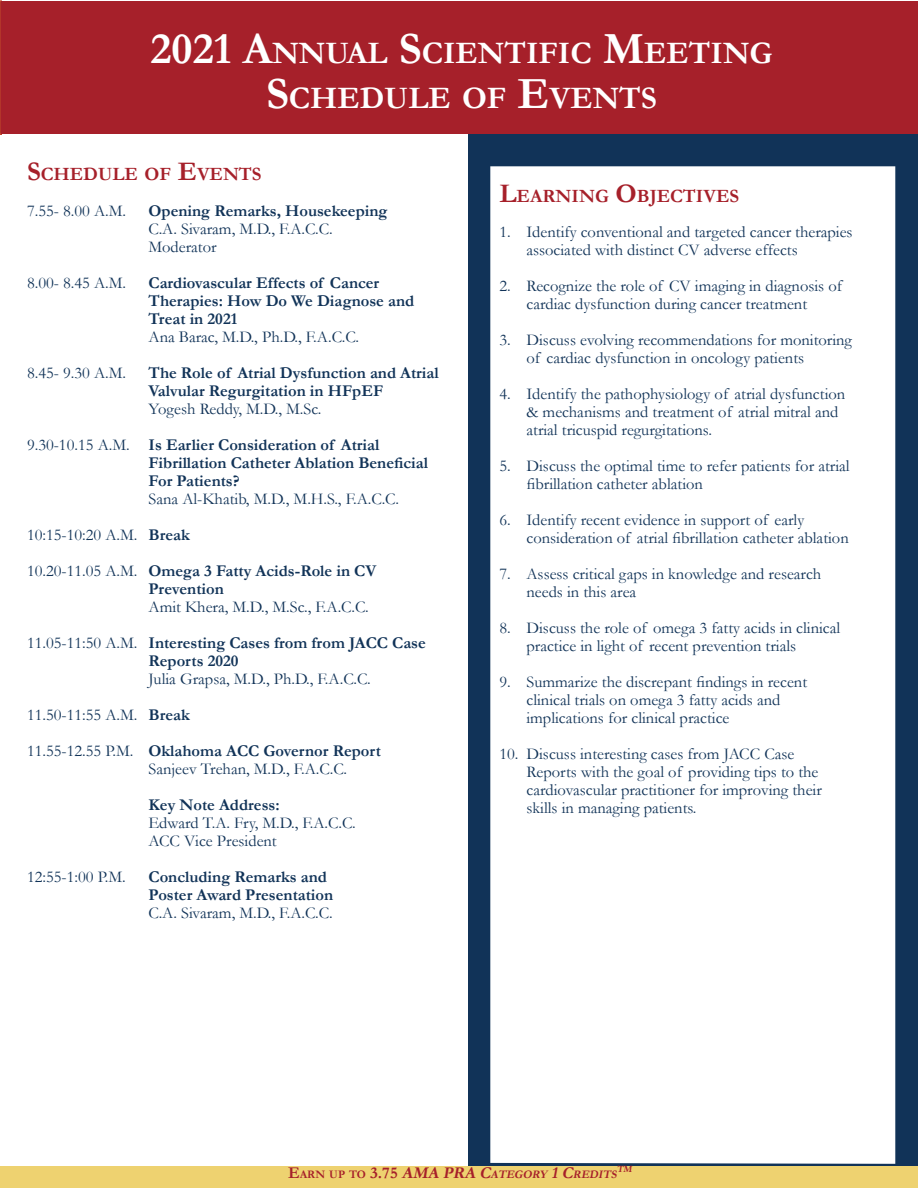
<style>
.page{position:relative;width:918px;height:1188px;background:#fff}
.page>*{position:absolute;margin:0;border:0;box-sizing:border-box;transform-origin:0 0}
.t1{font:700 31.5px "Garamond";color:#fff}
.t2{font:700 18.9px "Garamond";color:#a6202a}
.t3{font:16.5px/18px "Garamond";color:#113358}
.t4{font:700 16.5px/18px "Garamond";color:#113358}
.t5{font:italic 700 16.5px "Garamond";color:#a6202a}
.t6{font:italic 700 11.55px "Garamond";color:#a6202a}
.t7{font:700 11.55px "Garamond";color:#a6202a}
.t8{font:italic 700 9.6px "Garamond";color:#a6202a}
.s1{font-size:45px}
.s2{font-size:27px}
.s3{font-weight:400}
.s4{font-weight:700}
.s5{font-size:16.5px}
.s6{font-style:italic;font-size:16.5px}
</style>
<div class="page">
<div style="left:468px;top:134px;width:450px;height:1033px;background:#113358"></div>
<svg style="left:490px;top:166px;width:405px;height:998px"></svg>
<svg style="left:0;top:0;width:2px;height:135px"></svg>
<div style="left:1px;top:1px;width:917px;height:133px;background:#a6202a"></div>
<div style="left:0;top:1167px;width:918px;height:21px;background:#eed270"></div>
<p class="t1" style="left:151px;top:32px;width:624px"><span class="s1">2021 A</span>NNUAL <span class="s1">S</span>CIENTIFIC <span class="s1">M</span>EETING</p>
<p class="t1" style="left:266px;top:77px;width:390px"><span class="s1">S</span>CHEDULE OF <span class="s1">E</span>VENTS</p>
<p class="t2" style="left:27px;top:161px;width:235px"><span class="s2">S</span>CHEDULE OF <span class="s2">E</span>VENTS</p>
<p class="t3" style="left:27px;top:201px;width:101px">7.55- 8.00 A.M.</p>
<p class="t4" style="left:148px;top:202px;width:240px">Opening Remarks, Housekeeping</p>
<p class="t3" style="left:149px;top:219px;width:186px">C.A. Sivaram, M.D., F.A.C.C.</p>
<p class="t3" style="left:149px;top:237px;width:70px">Moderator</p>
<p class="t3" style="left:27px;top:273px;width:101px">8.00- 8.45 A.M.</p>
<p class="t4" style="left:148px;top:274px;width:267px">Cardiovascular Effects of Cancer<br>Therapies: How Do We Diagnose and<br>Treat in 2021<br><span class="s3">Ana Barac, M.D., Ph.D., F.A.C.C.</span></p>
<p class="t3" style="left:27px;top:363px;width:101px">8.45- 9.30 A.M.</p>
<p class="t4" style="left:148px;top:364px;width:292px">The Role of Atrial Dysfunction and Atrial<br>Valvular Regurgitation in HFpEF<br><span class="s3">Yogesh Reddy, M.D., M.Sc.</span></p>
<p class="t4" style="left:148px;top:436px;width:281px;text-indent:-122px"><span class="s3">9.30-10.15 A.M.</span> Is Earlier Consideration of Atrial Fibrillation Catheter Ablation Beneficial For Patients?<br><span class="s3">Sana Al-Khatib, M.D., M.H.S., F.A.C.C.</span></p>
<p class="t3" style="left:27px;top:525px;width:164px">10:15-10:20 A.M. <span class="s4">Break</span></p>
<p class="t3" style="left:148px;top:561px;width:229px;text-indent:-122px">10.20-11.05 A.M. <span class="s4">Omega 3 Fatty Acids-Role in CV<br>Prevention<br></span>Amit Khera, M.D., M.Sc., F.A.C.C.</p>
<p class="t3" style="left:148px;top:633px;width:279px;text-indent:-122px">11.05-11:50 A.M. <span class="s4">Interesting Cases from from JACC Case<br>Reports 2020<br></span>Julia Grapsa, M.D., Ph.D., F.A.C.C.</p>
<p class="t3" style="left:27px;top:705px;width:164px">11.50-11:55 A.M. <span class="s4">Break</span></p>
<p class="t4" style="left:27px;top:742px;width:355px"><span class="s3">11.55-12.55 P.M.</span> Oklahoma ACC Governor Report</p>
<p class="t3" style="left:149px;top:759px;width:200px">Sanjeev Trehan, M.D., F.A.C.C.</p>
<p class="t3" style="left:148px;top:795px;width:209px"><span class="s4">Key Note Address:<br></span>Edward T.A. Fry, M.D., F.A.C.C.</p>
<p class="t3" style="left:149px;top:831px;width:130px">ACC Vice President</p>
<p class="t3" style="left:27px;top:867px;width:100px">12:55-1:00 P.M.</p>
<p class="t4" style="left:148px;top:868px;width:180px">Concluding Remarks and</p>
<p class="t4" style="left:149px;top:886px;width:186px">Poster Award Presentation</p>
<p class="t3" style="left:149px;top:903px;width:186px">C.A. Sivaram, M.D., F.A.C.C.</p>
<p class="t2" style="left:499px;top:183px;width:240px"><span class="s2">L</span>EARNING <span class="s2">O</span>BJECTIVES</p>
<p class="t3" style="left:526px;top:222px;width:328px;text-indent:-27px">1. Identify conventional and targeted cancer therapies associated with distinct CV adverse effects</p>
<p class="t3" style="left:499px;top:276px;width:344px;text-align:center">2. Recognize the role of CV imaging in diagnosis of cardiac dysfunction during cancer treatment</p>
<p class="t3" style="left:526px;top:330px;width:327px;text-indent:-27px">3. Discuss evolving recommendations for monitoring of cardiac dysfunction in oncology patients</p>
<p class="t3" style="left:526px;top:384px;width:320px;text-indent:-27px">4. Identify the pathophysiology of atrial dysfunction &amp; mechanisms and treatment of atrial mitral and atrial tricuspid regurgitations.</p>
<p class="t3" style="left:526px;top:456px;width:325px;text-indent:-27px">5. Discuss the optimal time to refer patients for atrial fibrillation catheter ablation</p>
<p class="t3" style="left:526px;top:510px;width:324px;text-indent:-27px">6. Identify recent evidence in support of early consideration of atrial fibrillation catheter ablation</p>
<p class="t3" style="left:526px;top:564px;width:296px;text-indent:-27px">7. Assess critical gaps in knowledge and research needs in this area</p>
<p class="t3" style="left:526px;top:618px;width:315px;text-indent:-27px">8. Discuss the role of omega 3 fatty acids in clinical practice in light of recent prevention trials</p>
<p class="t3" style="left:526px;top:672px;width:282px;text-indent:-27px">9. Summarize the discrepant findings in recent clinical trials on omega 3 fatty acids and implications for clinical practice</p>
<p class="t3" style="left:526px;top:744px;width:297px;text-indent:-27px">10. Discuss interesting cases from JACC Case Reports with the goal of providing tips to the cardiovascular practitioner for improving their skills in managing patients.</p>
<p class="t7" style="left:288px;top:1166px;width:128px"><span class="s5">E</span>ARN UP TO <span class="s5">3.75</span> <span class="s6">AMA</span></p>
<p class="t5" style="left:443px;top:1161px;width:13px">PRA</p>
<p class="t6" style="left:479px;top:1166px;width:139px"><span class="s5">C</span>ATEGO RY <span class="s5">1C</span>REDITS</p>
<p class="t8" style="left:617px;top:1163px;width:10px">TM</p>
</div>
